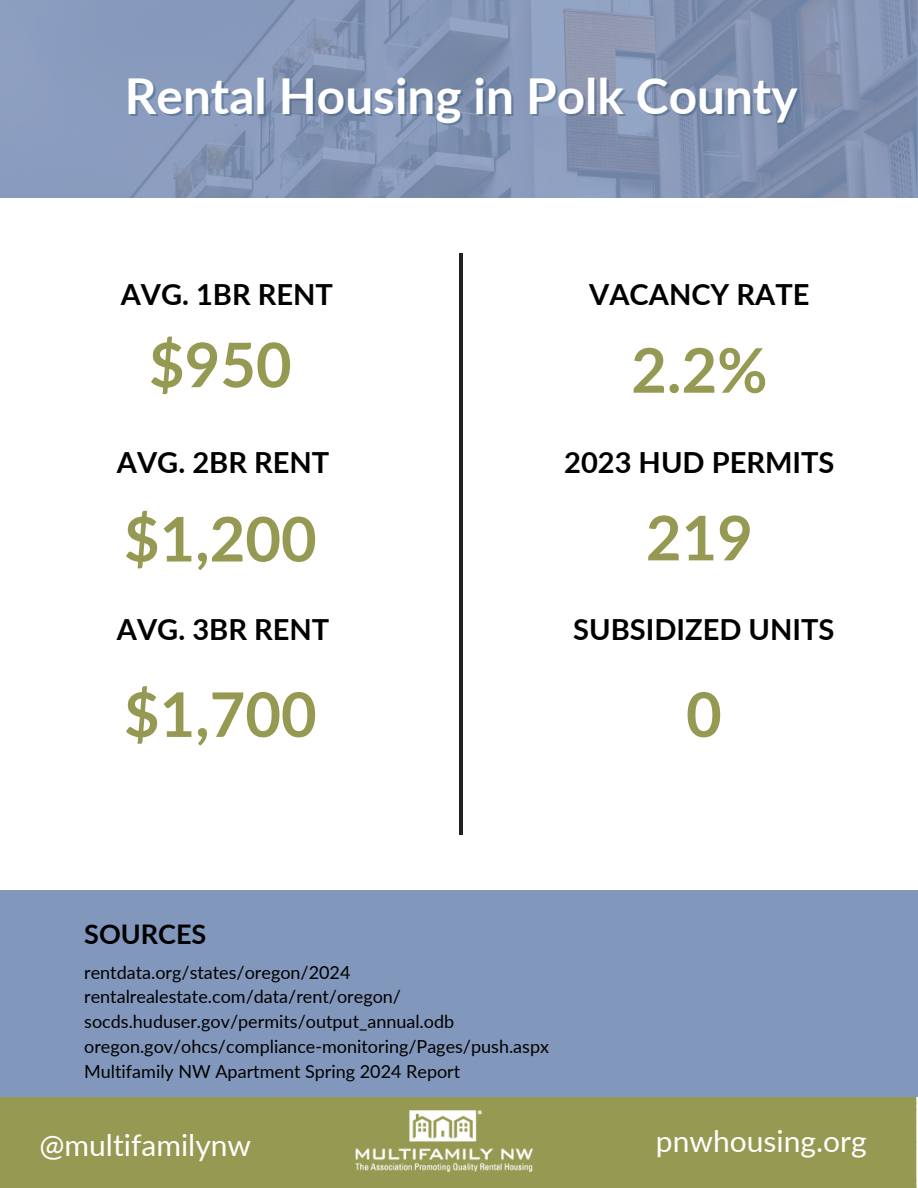
<style>
.page{position:relative;width:918px;height:1188px;background:#fff}
.page>*{position:absolute;margin:0;border:0;box-sizing:border-box;transform-origin:0 0}
.t1{font:700 61.5px "Lato";color:#959951}
.t2{font:700 49.5px "Lato";color:#fff}
.t3{font:30px "Lato";color:#fff}
.t4{font:700 29.1px "Lato";color:#000}
.t5{font:700 27px "Lato";color:#000}
.t6{font:18px "Lato";color:#000}
</style>
<div class="page">
<img style="left:0;top:0;width:916px;height:198px">
<div style="left:0;top:1096px;width:916px;height:92px;background:#959951"></div>
<img style="left:355px;top:1111px;width:177px;height:60px">
<hr style="left:459px;top:253px;width:3px;height:582px;background:#231f20">
<div style="left:0;top:890px;width:918px;height:206px;background:#8297bc"></div>
<h2 class="t2" style="left:125px;top:65px;width:674px">Rental Housing in Polk County</h2>
<h3 class="t4" style="left:121px;top:276px;width:214px">AVG. 1BR RENT</h3>
<h1 class="t1" style="left:149px;top:327px;width:144px">$950</h1>
<h1 class="t4" style="left:117px;top:444px;width:214px">AVG. 2BR RENT</h1>
<h3 class="t1" style="left:124px;top:501px;width:194px">$1,200</h3>
<h3 class="t4" style="left:117px;top:611px;width:214px">AVG. 3BR RENT</h3>
<h1 class="t1" style="left:124px;top:676px;width:194px">$1,700</h1>
<h1 class="t4" style="left:589px;top:276px;width:222px">VACANCY RATE</h1>
<h3 class="t1" style="left:631px;top:332px;width:138px">2.2%</h3>
<p class="t4" style="left:564px;top:444px;width:272px">2023 HUD PERMITS</p>
<p class="t1" style="left:646px;top:500px;width:109px">219</p>
<h3 class="t4" style="left:573px;top:611px;width:263px">SUBSIDIZED UNITS</h3>
<h3 class="t1" style="left:686px;top:676px;width:37px">0</h3>
<p class="t5" style="left:84px;top:918px;width:124px">SOURCES</p>
<p class="t6" style="left:84px;top:961px;width:268px">rentdata.org/states/oregon/2024</p>
<p class="t6" style="left:84px;top:986px;width:318px">rentalrealestate.com/data/rent/oregon/</p>
<p class="t6" style="left:84px;top:1010px;width:372px">socds.huduser.gov/permits/output_annual.odb</p>
<p class="t6" style="left:84px;top:1035px;width:466px">oregon.gov/ohcs/compliance-monitoring/Pages/push.aspx</p>
<p class="t6" style="left:84px;top:1060px;width:378px">Multifamily NW Apartment Spring 2024 Report</p>
<h1 class="t3" style="left:40px;top:1127px;width:213px">@multifamilynw</h1>
<h3 class="t3" style="left:656px;top:1122px;width:212px">pnwhousing.org</h3>
</div>
